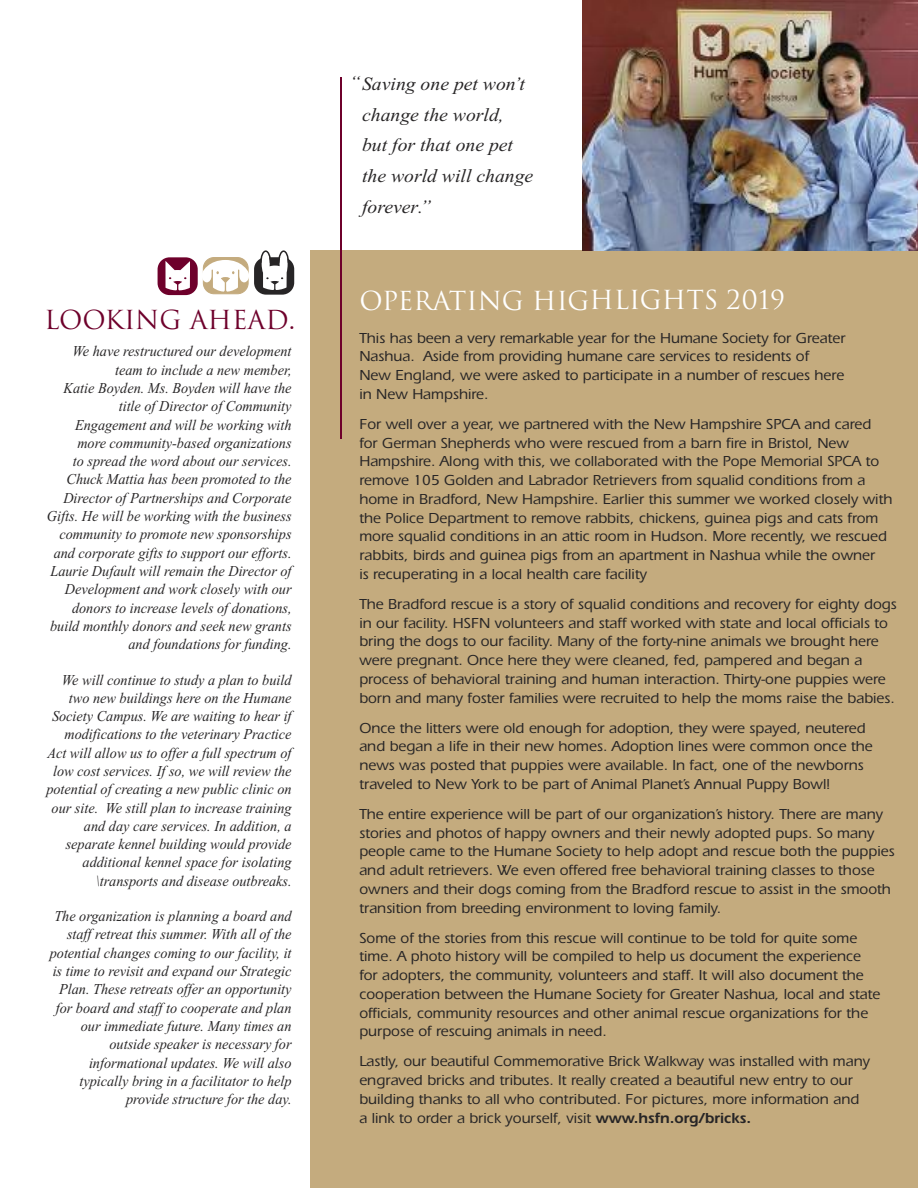
<style>
.page{position:relative;width:918px;height:1188px;background:#fff}
.page>*{position:absolute;margin:0;border:0;box-sizing:border-box;transform-origin:0 0}
.t1{font:25.5px "Trajan";color:#fff}
.t2{font:25.5px "Trajan";color:#6e002b}
.t3{font:italic 18.75px/30.6px "Times New Roman";color:#272526;scale:1.05 1}
.t4{font:italic 18px "Times New Roman";color:#272526;scale:1.1 1}
.t5{font:500 15px/18.8px "Itc Eras";color:#272526}
.t6{font:italic 15px/18.3px "Times New Roman";color:#272526;text-align:right;scale:.95 1}
.s1{font-weight:600}
</style>
<div class="page">
<div style="left:310px;top:251px;width:608px;height:937px;background:#c4ab7e"></div>
<hr style="left:340px;top:78px;width:2px;height:361px;background:#6e002b">
<div style="left:255px;top:258px;width:38px;height:35px;background:#272526;border-radius:11px"></div>
<div style="left:254px;top:257px;width:40px;height:38px;border:2px solid #272526;border-radius:11px"></div>
<div style="left:159px;top:259px;width:38px;height:35px;background:#6e002b;border-radius:11px"></div>
<div style="left:158px;top:257px;width:40px;height:38px;border:2px solid #6e002b;border-radius:11px"></div>
<div style="left:203px;top:258px;width:45px;height:36px;background:#c4ab7e;border-radius:11px"></div>
<div style="left:203px;top:257px;width:45px;height:37px;border:1px solid #c4ab7e;border-radius:11px"></div>
<svg style="left:202px;top:260px;width:47px;height:32px"></svg>
<svg style="left:165px;top:261px;width:25px;height:29px"></svg>
<svg style="left:259px;top:250px;width:31px;height:40px"></svg>
<img style="left:582px;top:0;width:336px;height:251px">
<h1 class="t2" style="left:45px;top:306px;width:252px">LOOKING AHEAD.</h1>
<p class="t6" style="left:47px;top:342px;width:259px">We have restructured our development team to include a new member,<br>Katie Boyden. Ms. Boyden will have the title of Director of Community Engagement and will be working with more community-based organizations<br>to spread the word about our services.<br>Chuck Mattia has been promoted to the Director of Partnerships and Corporate Gifts. He will be working with the business community to promote new sponsorships and corporate gifts to support our efforts.<br>Laurie Dufault will remain the Director of Development and work closely with our donors to increase levels of donations, build monthly donors and seek new grants and foundations for funding.</p>
<p class="t6" style="left:46px;top:670px;width:260px">We will continue to study a plan to build two new buildings here on the Humane Society Campus. We are waiting to hear if modifications to the veterinary Practice Act will allow us to offer a full spectrum of low cost services. If so, we will review the potential of creating a new public clinic on our site. We still plan to increase training and day care services. In addition, a separate kennel building would provide additional kennel space for isolating \transports and disease outbreaks.</p>
<p class="t6" style="left:50px;top:907px;width:256px">The organization is planning a board and staff retreat this summer. With all of the potential changes coming to our facility, it is time to revisit and expand our Strategic Plan. These retreats offer an opportunity for board and staff to cooperate and plan our immediate future. Many times an outside speaker is necessary for informational updates. We will also typically bring in a facilitator to help provide structure for the day.</p>
<p class="t4" style="left:350px;top:71px;width:12px">“</p>
<p class="t3" style="left:362px;top:68px;width:165px">Saving one pet won’t change the world, but for that one pet the world will change forever.”</p>
<h1 class="t1" style="left:359px;top:286px;width:427px">OPERATING HIGHLIGHTS 2019</h1>
<p class="t5" style="left:359px;top:330px;width:488px">This has been a very remarkable year for the Humane Society for Greater Nashua. Aside from providing humane care services to residents of<br>New England, we were asked to participate in a number of rescues here in New Hampshire.</p>
<p class="t5" style="left:359px;top:416px;width:535px">For well over a year, we partnered with the New Hampshire SPCA and cared for German Shepherds who were rescued from a barn fire in Bristol, New Hampshire. Along with this, we collaborated with the Pope Memorial SPCA to remove 105 Golden and Labrador Retrievers from squalid conditions from a home in Bradford, New Hampshire. Earlier this summer we worked closely with the Police Department to remove rabbits, chickens, guinea pigs and cats from more squalid conditions in an attic room in Hudson. More recently, we rescued rabbits, birds and guinea pigs from an apartment in Nashua while the owner<br>is recuperating in a local health care facility</p>
<p class="t5" style="left:359px;top:596px;width:539px">The Bradford rescue is a story of squalid conditions and recovery for eighty dogs in our facility. HSFN volunteers and staff worked with state and local officials to bring the dogs to our facility. Many of the forty-nine animals we brought here were pregnant. Once here they were cleaned, fed, pampered and began a process of behavioral training and human interaction. Thirty-one puppies were born and many foster families were recruited to help the moms raise the babies.</p>
<p class="t5" style="left:359px;top:720px;width:515px">Once the litters were old enough for adoption, they were spayed, neutered and began a life in their new homes. Adoption lines were common once the news was posted that puppies were available. In fact, one of the newborns traveled to New York to be part of Animal Planet’s Annual Puppy Bowl!</p>
<p class="t5" style="left:359px;top:806px;width:537px">The entire experience will be part of our organization’s history. There are many stories and photos of happy owners and their newly adopted pups. So many people came to the Humane Society to help adopt and rescue both the puppies and adult retrievers. We even offered free behavioral training classes to those owners and their dogs coming from the Bradford rescue to assist in the smooth transition from breeding environment to loving family.</p>
<p class="t5" style="left:359px;top:930px;width:523px">Some of the stories from this rescue will continue to be told for quite some time. A photo history will be compiled to help us document the experience for adopters, the community, volunteers and staff. It will also document the cooperation between the Humane Society for Greater Nashua, local and state officials, community resources and other animal rescue organizations for the purpose of rescuing animals in need.</p>
<p class="t5" style="left:359px;top:1054px;width:512px">Lastly, our beautiful Commemorative Brick Walkway was installed with many engraved bricks and tributes. It really created a beautiful new entry to our building thanks to all who contributed. For pictures, more information and a link to order a brick yourself, visit <span class="s1">www.hsfn.org/bricks.</span></p>
</div>
